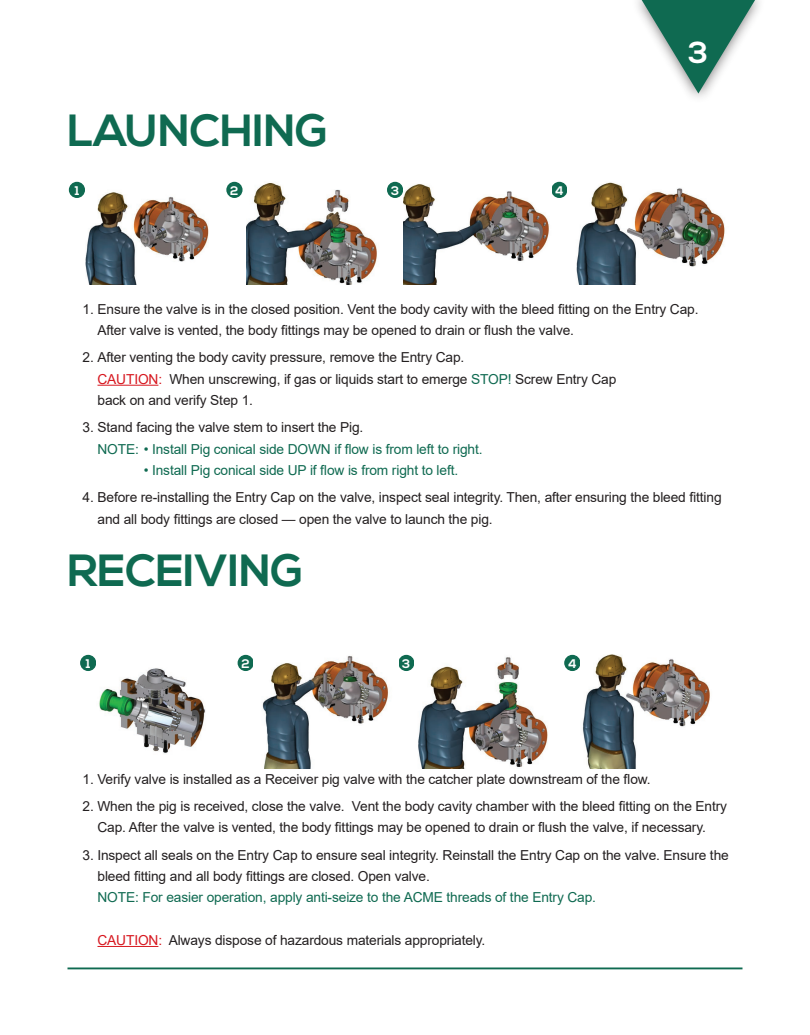
<style>
.page{position:relative;width:810px;height:1035px;background:#fff}
.page>*{position:absolute;margin:0;border:0;box-sizing:border-box;transform-origin:0 0}
.t1{font:700 45px "Nexa";letter-spacing:-.01em;color:#0f6a51}
.t2{font:700 30.38px "Nexa";color:#fff}
.t3{font:13.75px/21.2px "Arial";letter-spacing:-.01em;color:#231f20}
.t4{font:13.75px "Arial";letter-spacing:-.01em;color:#0f6a51}
.t5{font:700 12.5px "Nexa";color:#fff}
.s1{color:#d7171f}
.s2{color:#0f6a51}
</style>
<div class="page">
<svg style="left:642px;top:0;width:113px;height:94px"></svg>
<hr style="left:98px;top:385px;width:60px;height:1px;background:#d7171f">
<hr style="left:98px;top:946px;width:60px;height:1px;background:#d7171f">
<div style="left:69px;top:182px;width:16px;height:16px;background:#0f6a51;border-radius:50%"></div>
<div style="left:226px;top:182px;width:17px;height:16px;background:#0f6a51;border-radius:50%"></div>
<div style="left:387px;top:182px;width:16px;height:16px;background:#0f6a51;border-radius:50%"></div>
<div style="left:551px;top:182px;width:16px;height:16px;background:#0f6a51;border-radius:50%"></div>
<div style="left:80px;top:655px;width:16px;height:16px;background:#0f6a51;border-radius:50%"></div>
<div style="left:238px;top:655px;width:16px;height:16px;background:#0f6a51;border-radius:50%"></div>
<div style="left:398px;top:655px;width:16px;height:16px;background:#0f6a51;border-radius:50%"></div>
<hr style="left:68px;top:968px;width:674px;height:1px;background:#0f6a51">
<img style="left:85px;top:192px;width:124px;height:92px">
<img style="left:247px;top:183px;width:130px;height:101px">
<img style="left:403px;top:184px;width:146px;height:100px">
<img style="left:576px;top:182px;width:149px;height:102px">
<div style="left:565px;top:655px;width:15px;height:15px;background:#0f6a51;border-radius:50%"></div>
<div style="left:564px;top:655px;width:17px;height:16px;border:1px solid #0f6a51;border-radius:50%"></div>
<img style="left:99px;top:668px;width:107px;height:86px">
<img style="left:262px;top:656px;width:127px;height:112px">
<img style="left:418px;top:657px;width:130px;height:111px">
<img style="left:582px;top:655px;width:128px;height:113px">
<h1 class="t1" style="left:68px;top:105px;width:262px">LAUNCHING</h1>
<p class="t5" style="left:75px;top:183px;width:6px">1</p>
<p class="t5" style="left:230px;top:183px;width:10px">2</p>
<p class="t5" style="left:391px;top:183px;width:10px">3</p>
<p class="t5" style="left:555px;top:183px;width:10px">4</p>
<h2 class="t2" style="left:688px;top:35px;width:21px">3</h2>
<p class="t3" style="left:98px;top:298px;width:603px;text-indent:-15px">1. Ensure the valve is in the closed position. Vent the body cavity with the bleed fitting on the Entry Cap.<br>After valve is vented, the body fittings may be opened to drain or flush the valve.</p>
<p class="t3" style="left:98px;top:347px;width:520px;text-indent:-15px">2. After venting the body cavity pressure, remove the Entry Cap.<br><span class="s1">CAUTION:</span> When unscrewing, if gas or liquids start to emerge <span class="s2">STOP!</span> Screw Entry Cap back on and verify Step 1.</p>
<p class="t3" style="left:82px;top:417px;width:282px">3. Stand facing the valve stem to insert the Pig.</p>
<p class="t4" style="left:98px;top:439px;width:387px">NOTE: • Install Pig conical side DOWN if flow is from left to right.</p>
<p class="t4" style="left:144px;top:461px;width:316px">• Install Pig conical side UP if flow is from right to left.</p>
<p class="t3" style="left:98px;top:487px;width:626px;text-indent:-15px">4. Before re-installing the Entry Cap on the valve, inspect seal integrity. Then, after ensuring the bleed fitting and all body fittings are closed — open the valve to launch the pig.</p>
<h1 class="t1" style="left:68px;top:545px;width:237px">RECEIVING</h1>
<p class="t5" style="left:86px;top:656px;width:6px">1</p>
<p class="t5" style="left:241px;top:656px;width:10px">2</p>
<p class="t5" style="left:402px;top:656px;width:10px">3</p>
<p class="t5" style="left:568px;top:656px;width:10px">4</p>
<p class="t3" style="left:82px;top:768px;width:570px">1. Verify valve is installed as a Receiver pig valve with the catcher plate downstream of the flow.</p>
<p class="t3" style="left:82px;top:796px;width:646px;text-align:center">2. When the pig is received, close the valve. Vent the body cavity chamber with the bleed fitting on the Entry<br>Cap. After the valve is vented, the body fittings may be opened to drain or flush the valve, if necessary.</p>
<p class="t3" style="left:98px;top:844px;width:633px;text-indent:-15px">3. Inspect all seals on the Entry Cap to ensure seal integrity. Reinstall the Entry Cap on the valve. Ensure the bleed fitting and all body fittings are closed. Open valve.</p>
<p class="t4" style="left:98px;top:888px;width:500px">NOTE: For easier operation, apply anti-seize to the ACME threads of the Entry Cap.</p>
<p class="t3" style="left:98px;top:929px;width:389px"><span class="s1">CAUTION:</span> Always dispose of hazardous materials appropriately.</p>
</div>
